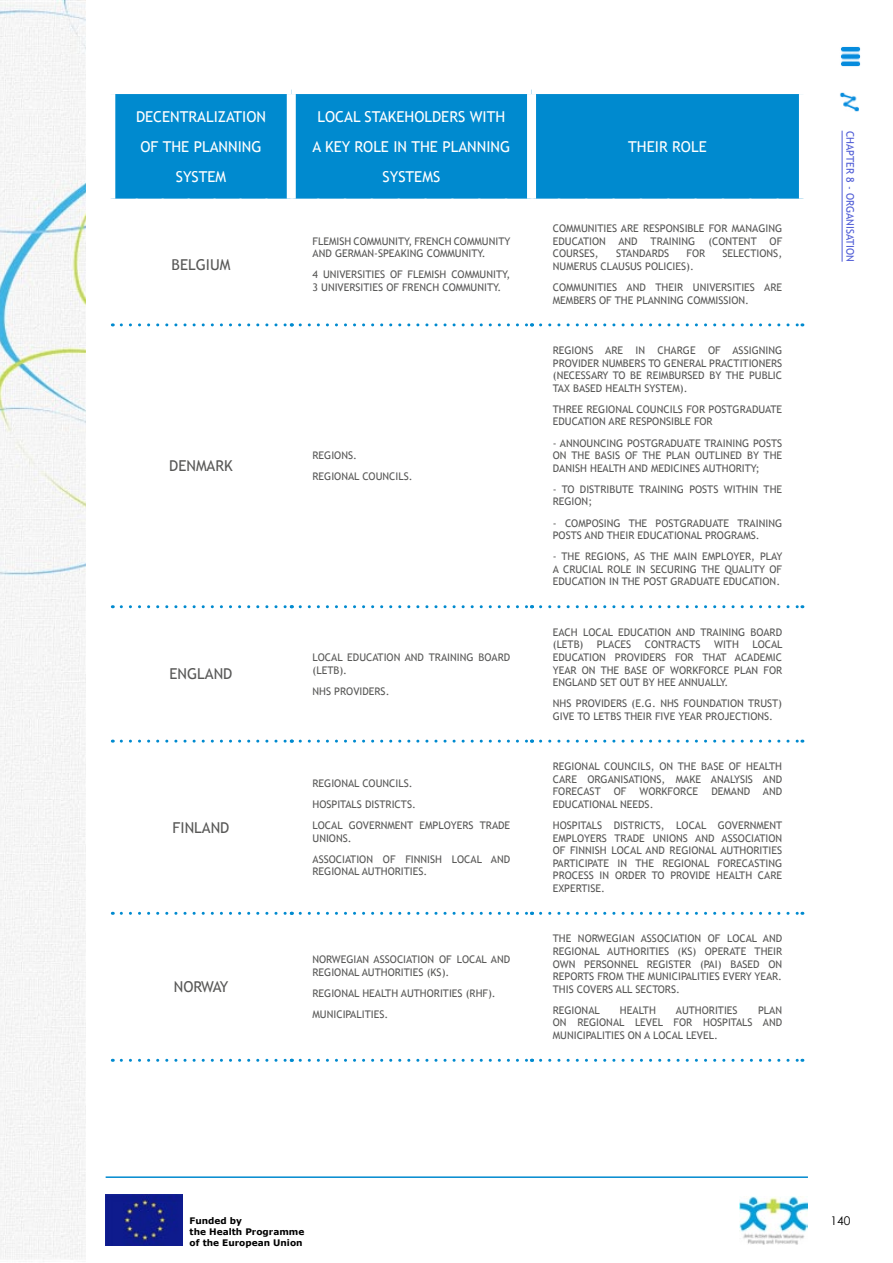
<style>
.page{position:relative;width:893px;height:1263px;background:#fff}
.page>*{position:absolute;margin:0;border:0;box-sizing:border-box;transform-origin:0 0}
.t1{font:15px/30px "Trebuchet MS";color:#fff}
.t2{font:15px "Trebuchet MS";color:#585857}
.t3{font:12px "Century Gothic";color:#000}
.t4{font:10.5px/12.6px "Trebuchet MS";color:#585857}
.t5{font:10.5px "Trebuchet MS";color:#4f5cd6}
.t6{font:700 9px/10.8px "Verdana";color:#000}
</style>
<div class="page">
<img style="left:106px;top:1195px;width:76px;height:51px">
<hr style="left:106px;top:1176px;width:702px;height:2px;background:#008acf">
<img style="left:840px;top:46px;width:21px;height:21px">
<div style="left:0;top:0;width:85px;height:1262px;background:#f5f5f5"></div>
<img style="left:739px;top:1197px;width:69px;height:47px">
<img style="left:840px;top:92px;width:19px;height:20px">
<div style="left:115px;top:94px;width:684px;height:105px;background:#008acf"></div>
<svg style="left:121px;top:323px;width:171px;height:3px"></svg>
<svg style="left:300px;top:323px;width:232px;height:3px"></svg>
<svg style="left:541px;top:323px;width:262px;height:3px"></svg>
<svg style="left:121px;top:605px;width:171px;height:3px"></svg>
<svg style="left:300px;top:605px;width:232px;height:3px"></svg>
<svg style="left:541px;top:605px;width:262px;height:3px"></svg>
<svg style="left:121px;top:740px;width:171px;height:3px"></svg>
<svg style="left:300px;top:740px;width:232px;height:3px"></svg>
<svg style="left:541px;top:740px;width:262px;height:3px"></svg>
<svg style="left:121px;top:912px;width:171px;height:3px"></svg>
<svg style="left:300px;top:912px;width:232px;height:3px"></svg>
<svg style="left:541px;top:912px;width:262px;height:3px"></svg>
<svg style="left:121px;top:1059px;width:171px;height:3px"></svg>
<svg style="left:300px;top:1059px;width:232px;height:3px"></svg>
<svg style="left:541px;top:1059px;width:262px;height:3px"></svg>
<div style="left:287px;top:94px;width:9px;height:105px;background:#fff"></div>
<div style="left:527px;top:94px;width:9px;height:105px;background:#fff"></div>
<hr style="left:842px;top:131px;width:1px;height:131px;background:#4f5cd6">
<h1 class="t1" style="left:136px;top:102px;width:10px">DECE</h1>
<h1 class="t1" style="left:140px;top:102px;width:127px;text-indent:30px">NTRALIZATION<br>OF THE</h1>
<h1 class="t1" style="left:176px;top:132px;width:85px;text-indent:18px">PLANNING<br>SYSTEM</h1>
<h1 class="t1" style="left:313px;top:102px;width:184px;text-indent:5px">LOCAL STAKEH OLDE RS WITH<br>A KEY ROLE IN THE</h1>
<h1 class="t1" style="left:442px;top:132px;width:67px">PLANNING</h1>
<h1 class="t1" style="left:383px;top:162px;width:59px">SYSTEMS</h1>
<h1 class="t2" style="left:172px;top:255px;width:60px">BELG IUM</h1>
<p class="t4" style="left:313px;top:235px;width:199px">FLEMISH COMMUNITY, FRENCH COMMUNITY<br>AND GERMAN-SPEAKING COMMUNITY.</p>
<p class="t4" style="left:313px;top:269px;width:199px">4 UNIVERSITIES OF FLEMISH COMMUNITY,<br>3 UNIVERSITIES OF FRENCH COMMUNITY.</p>
<h1 class="t2" style="left:169px;top:457px;width:65px">DENMARK</h1>
<p class="t4" style="left:313px;top:445px;width:102px;line-height:21.1px">REG IONS.<br>REG IONAL COUNCILS.</p>
<h1 class="t2" style="left:170px;top:665px;width:63px">ENGLAND</h1>
<h1 class="t2" style="left:173px;top:818px;width:57px">FINLAND</h1>
<h1 class="t2" style="left:174px;top:978px;width:56px">NORWAY</h1>
<p class="t4" style="left:313px;top:651px;width:198px">LOCAL EDUCATION AND TRAINING BOARD (LETB).</p>
<p class="t4" style="left:313px;top:685px;width:78px">NHS PROVIDERS.</p>
<p class="t4" style="left:313px;top:773px;width:187px;line-height:21.1px">REG IONAL COUNCILS.<br>HOSPITALS DISTRICTS.<br>LOCAL GOVERNME NT EMP LOYERS TRADE</p>
<p class="t4" style="left:313px;top:827px;width:198px;line-height:21.1px">UNIONS.<br>ASSOCIATION OF FINNISH LOCAL AND</p>
<p class="t4" style="left:313px;top:865px;width:116px">REG IONAL AUTHORITIES.</p>
<p class="t4" style="left:313px;top:953px;width:198px">NORWEG IAN ASSOCIATION OF LOCAL AND<br>REG IONAL AUTHORITIES (KS).</p>
<p class="t4" style="left:313px;top:983px;width:185px;line-height:21.1px">REG IONAL HEALTH AUTHORITIES (RHF).<br>MUNICIPALITIES.</p>
<h1 class="t1" style="left:628px;top:132px;width:78px">THEIR ROLE</h1>
<p class="t4" style="left:553px;top:222px;width:229px">COMMUNITIES ARE RESPONSIBLE FOR MANAG ING<br>EDUCATION AND</p>
<p class="t4" style="left:651px;top:235px;width:44px">TRAINING</p>
<p class="t4" style="left:708px;top:235px;width:48px">(CONTENT</p>
<p class="t4" style="left:770px;top:235px;width:12px">OF</p>
<p class="t4" style="left:553px;top:247px;width:47px">COURSES,</p>
<p class="t4" style="left:616px;top:247px;width:55px">STANDARDS</p>
<p class="t4" style="left:687px;top:247px;width:20px">FOR</p>
<p class="t4" style="left:723px;top:247px;width:61px">SELECTIONS,</p>
<p class="t4" style="left:553px;top:256px;width:230px;line-height:21.1px">NUMERUS CLAUSUS POLICIES).<br>COMMUNITIES AND THEIR UNIVERSITIES ARE</p>
<p class="t4" style="left:553px;top:294px;width:8px">MEMBE</p>
<p class="t4" style="left:585px;top:294px;width:37px">RS OF THE</p>
<p class="t4" style="left:637px;top:294px;width:114px">PLANNING COMMISSION.</p>
<p class="t4" style="left:553px;top:344px;width:231px;text-indent:180px">ASSIGNING<br>PROVIDER NUMBERS TO GENERAL PRACTITIONERS (NECESSARY TO BE REIMB URSED BY THE</p>
<p class="t4" style="left:553px;top:344px;width:71px">REG IONS ARE</p>
<p class="t4" style="left:635px;top:344px;width:55px">IN CHARGE</p>
<p class="t4" style="left:708px;top:344px;width:12px">OF</p>
<p class="t4" style="left:749px;top:369px;width:34px">PUBLIC</p>
<p class="t4" style="left:553px;top:378px;width:219px;line-height:21.1px">TAX BASED HEALTH SYSTEM ).<br>THREE REG IONAL COUNCILS FOR POSTG RAD UATE</p>
<p class="t4" style="left:553px;top:416px;width:161px">EDUCATION ARE RESPONSIBLE FOR</p>
<p class="t4" style="left:553px;top:437px;width:138px">- ANNOUNCING POSTG RADUATE</p>
<p class="t4" style="left:704px;top:437px;width:79px">TRAINING POSTS</p>
<p class="t4" style="left:553px;top:449px;width:26px">ON THE</p>
<p class="t4" style="left:595px;top:449px;width:55px">BASIS OF THE</p>
<p class="t4" style="left:553px;top:449px;width:218px;text-indent:113px">PLAN OUTLINED BY THE<br>DANISH HEALTH AND MEDICINES AUTHORITY;</p>
<p class="t4" style="left:553px;top:483px;width:218px">- TO DISTRIBUTE TRAINING POSTS WITH IN THE<br>REG ION;</p>
<p class="t4" style="left:553px;top:517px;width:83px">- COMPOSING THE</p>
<p class="t4" style="left:656px;top:517px;width:64px">POSTG RAD UATE</p>
<p class="t4" style="left:553px;top:517px;width:229px;text-indent:185px">TRAINING<br>POSTS AND THEIR EDUCATIONAL PROG RAMS.</p>
<p class="t4" style="left:553px;top:550px;width:105px">- THE REG IONS, AS THE</p>
<p class="t4" style="left:553px;top:550px;width:231px;text-indent:121px">MAIN EMPLOYER, PLAY<br>A CRUCIAL ROLE IN SECURING THE</p>
<p class="t4" style="left:725px;top:563px;width:57px">QUALITY OF</p>
<p class="t4" style="left:553px;top:576px;width:76px">EDUCATION IN THE</p>
<p class="t4" style="left:643px;top:576px;width:67px">POST GRAD UATE</p>
<p class="t4" style="left:723px;top:576px;width:58px">EDUCATION.</p>
<p class="t4" style="left:553px;top:626px;width:13px">EACH</p>
<p class="t4" style="left:553px;top:626px;width:230px;text-indent:30px">LOCAL EDUCATION AND TRAINING BOARD (LETB)</p>
<p class="t4" style="left:597px;top:638px;width:36px">PLACES</p>
<p class="t4" style="left:645px;top:638px;width:57px">CONTRACTS</p>
<p class="t4" style="left:714px;top:638px;width:19px">WITH</p>
<p class="t4" style="left:752px;top:638px;width:32px">LOCAL</p>
<p class="t4" style="left:553px;top:651px;width:157px">EDUCATION PROVIDERS FOR THAT</p>
<p class="t4" style="left:735px;top:651px;width:8px">ACADEM</p>
<p class="t4" style="left:773px;top:651px;width:10px">IC</p>
<p class="t4" style="left:553px;top:664px;width:55px">YEAR ON THE</p>
<p class="t4" style="left:553px;top:664px;width:231px;text-indent:72px">BASE OF WORKFORCE PLAN FOR<br>ENG LAND SET OUT BY HEE ANNUALLY.</p>
<p class="t4" style="left:553px;top:697px;width:231px">NHS PROVIDERS (E.G . NHS FOUNDATION TRUST)<br>G IVE TO LETBS THE IR FIVE YEAR PROJECTIONS.</p>
<p class="t4" style="left:553px;top:760px;width:230px;text-indent:148px">BASE OF HEALTH<br>CARE ORGANISATIONS, MAKE ANALYSIS AND<br>FORECAST</p>
<p class="t4" style="left:553px;top:760px;width:133px">REG IONAL COUNCILS, ON THE</p>
<p class="t4" style="left:614px;top:785px;width:12px">OF</p>
<p class="t4" style="left:639px;top:785px;width:54px">WORKFORCE</p>
<p class="t4" style="left:711px;top:785px;width:8px">DEMA</p>
<p class="t4" style="left:737px;top:785px;width:13px">ND</p>
<p class="t4" style="left:763px;top:785px;width:20px">AND</p>
<p class="t4" style="left:553px;top:794px;width:229px;line-height:21.1px">EDUCATIONAL NEEDS.<br>HOSPITALS DISTRICTS, LOCAL GOVERNMENT</p>
<p class="t4" style="left:553px;top:832px;width:81px">EMP LOYERS T RADE</p>
<p class="t4" style="left:553px;top:832px;width:231px;text-align:justify;text-indent:100px">UNIONS AND ASSOCIATION OF FINNISH LOCAL AND REG IONAL AUTHORITIES PARTICIPATE</p>
<p class="t4" style="left:553px;top:857px;width:230px;text-align:justify;text-indent:110px">REG IONAL FORECASTING PROCESS IN ORDE R TO PROVIDE HEALTH CARE EXPERTISE.</p>
<p class="t4" style="left:618px;top:857px;width:25px">IN THE</p>
<p class="t4" style="left:553px;top:932px;width:230px;text-indent:25px">NORWEG IAN ASSOCIATION OF LOCAL AND<br>REG IONAL AUTHORITIES (KS) OPERATE</p>
<p class="t4" style="left:553px;top:932px;width:13px">THE</p>
<p class="t4" style="left:754px;top:945px;width:29px">THEIR</p>
<p class="t4" style="left:553px;top:958px;width:202px">OWN PERSONNEL REG ISTER (PAI ) BASED</p>
<p class="t4" style="left:768px;top:958px;width:15px">ON</p>
<p class="t4" style="left:553px;top:970px;width:81px">REPORTS FROM THE</p>
<p class="t4" style="left:553px;top:970px;width:231px;text-indent:95px">MUNICIPALITIES EVERY YEAR.<br>THIS COVERS ALL SECTORS.</p>
<p class="t4" style="left:553px;top:1004px;width:49px">REG IONAL</p>
<p class="t4" style="left:620px;top:1004px;width:30px">HEA LTH</p>
<p class="t4" style="left:676px;top:1004px;width:63px">AUTHORITIES</p>
<p class="t4" style="left:553px;top:1004px;width:231px;text-align:justify;text-indent:205px">PLAN ON REG IONAL LEVEL FOR HOSPITALS AND MUNICIPALITIES ON A LOCAL LEVEL.</p>
<p class="t5" style="left:856px;top:131px;width:133px;rotate:90deg">CHAPTER 8 - ORGANISATION</p>
<p class="t6" style="left:190px;top:1215px;width:54px">Funded by</p>
<p class="t3" style="left:830px;top:1212px;width:21px">140</p>
<p class="t6" style="left:190px;top:1226px;width:116px">the Health Programme of the European Union</p>
</div>
